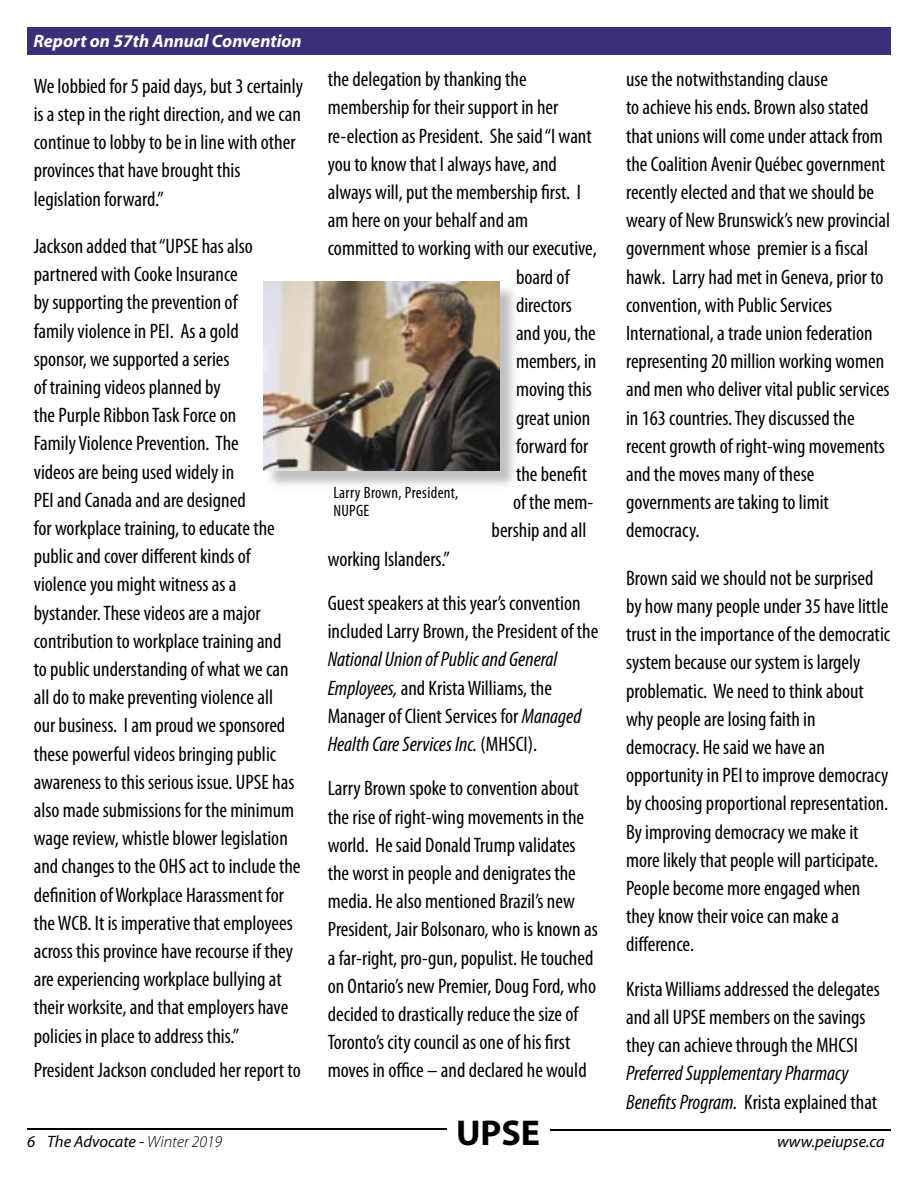
<style>
.page{position:relative;width:918px;height:1188px;background:#fff}
.page>*{position:absolute;margin:0;border:0;box-sizing:border-box;transform-origin:0 0}
.t1{font:700 36px "Myriad Pro";color:#000}
.t2{font:condensed 21px/28.2px "Myriad Pro";color:#000}
.t3{font:italic condensed 21px/28.2px "Myriad Pro";color:#000}
.t4{font:italic 700 18px "Myriad Pro";color:#fff}
.t5{font:italic 16.5px "Myriad Pro";color:#000}
.t6{font:condensed 16.5px/18px "Myriad Pro";letter-spacing:.02em;color:#000}
.s1{font-weight:300}
.s2{font-style:normal}
</style>
<div class="page">
<hr style="left:27px;top:1129px;width:419px;height:1px;background:#000">
<hr style="left:551px;top:1129px;width:340px;height:1px;background:#000">
<div style="left:27px;top:27px;width:864px;height:27px;background:#3c2e79"></div>
<img style="left:263px;top:282px;width:237px;height:189px">
<p class="t4" style="left:34px;top:29px;width:270px">Report on 57th Annual Convention</p>
<p class="t2" style="left:34px;top:71px;width:271px">We lobbied for 5 paid days, but 3 certainly is a step in the right direction, and we can continue to lobby to be in line with other provinces that have brought this legislation forward.”</p>
<p class="t2" style="left:34px;top:232px;width:268px">Jackson added that “UPSE has also partnered with Cooke Insurance<br>by supporting the prevention of<br>family violence in PEI. As a gold<br>sponsor, we supported a series<br>of training videos planned by<br>the Purple Ribbon Task Force on<br>Family Violence Prevention. The<br>videos are being used widely in<br>PEI and Canada and are designed<br>for workplace training, to educate the public and cover different kinds of violence you might witness as a bystander. These videos are a major contribution to workplace training and<br>to public understanding of what we can all do to make preventing violence all<br>our business. I am proud we sponsored these powerful videos bringing public awareness to this serious issue. UPSE has also made submissions for the minimum wage review, whistle blower legislation and changes to the OHS act to include the definition of Workplace Harassment for the WCB. It is imperative that employees across this province have recourse if they are experiencing workplace bullying at their worksite, and that employers have policies in place to address this.”</p>
<p class="t2" style="left:34px;top:1055px;width:268px">President Jackson concluded her report to</p>
<p class="t5" style="left:27px;top:1131px;width:197px">6 The Advocate - <span class="s1">Winter 2019</span></p>
<p class="t2" style="left:328px;top:65px;width:200px">the delegation by thanking the</p>
<p class="t2" style="left:328px;top:93px;width:232px">membership for their support in her</p>
<p class="t2" style="left:328px;top:121px;width:265px">re-election as President. She said “I want</p>
<p class="t2" style="left:328px;top:149px;width:231px">you to know that I always have, and</p>
<p class="t2" style="left:328px;top:178px;width:255px">always will, put the membership first. I</p>
<p class="t2" style="left:328px;top:206px;width:202px">am here on your behalf and am</p>
<p class="t2" style="left:328px;top:234px;width:271px">committed to working with our executive,</p>
<p class="t2" style="left:516px;top:262px;width:55px">board of</p>
<p class="t2" style="left:516px;top:290px;width:57px">directors</p>
<p class="t2" style="left:516px;top:319px;width:81px">and you, the</p>
<p class="t2" style="left:516px;top:347px;width:82px">members, in</p>
<p class="t2" style="left:516px;top:375px;width:78px">moving this</p>
<p class="t2" style="left:516px;top:403px;width:76px">great union</p>
<p class="t2" style="left:516px;top:431px;width:74px">forward for</p>
<p class="t2" style="left:516px;top:460px;width:73px">the benefit</p>
<p class="t2" style="left:513px;top:488px;width:82px">of the mem-</p>
<p class="t2" style="left:492px;top:516px;width:96px">bership and all</p>
<p class="t2" style="left:328px;top:544px;width:124px">working Islanders.”</p>
<p class="t2" style="left:328px;top:589px;width:272px">Guest speakers at this year’s convention included Larry Brown, the President of the</p>
<p class="t3" style="left:328px;top:645px;width:255px">National Union of Public and General Employees, <span class="s2">and Krista Williams, the Manager of Client Services for</span> Managed Health Care Services Inc. <span class="s2">(MHSCI).</span></p>
<p class="t2" style="left:328px;top:774px;width:272px">Larry Brown spoke to convention about the rise of right-wing movements in the world. He said Donald Trump validates the worst in people and denigrates the media. He also mentioned Brazil’s new President, Jair Bolsonaro, who is known as a far-right, pro-gun, populist. He touched on Ontario’s new Premier, Doug Ford, who decided to drastically reduce the size of Toronto’s city council as one of his first moves in office – and declared he would</p>
<p class="t6" style="left:333px;top:484px;width:127px">Larry Brown, President,<br>NUPGE</p>
<h1 class="t1" style="left:456px;top:1109px;width:86px">UPSE</h1>
<p class="t2" style="left:626px;top:65px;width:266px">use the notwithstanding clause<br>to achieve his ends. Brown also stated that unions will come under attack from the Coalition Avenir Québec government recently elected and that we should be weary of New Brunswick’s new provincial government whose premier is a fiscal hawk. Larry had met in Geneva, prior to convention, with Public Services International, a trade union federation representing 20 million working women and men who deliver vital public services in 163 countries. They discussed the recent growth of right-wing movements and the moves many of these governments are taking to limit democracy.</p>
<p class="t2" style="left:626px;top:564px;width:266px">Brown said we should not be surprised by how many people under 35 have little trust in the importance of the democratic system because our system is largely problematic. We need to think about why people are losing faith in democracy. He said we have an opportunity in PEI to improve democracy by choosing proportional representation.<br>By improving democracy we make it more likely that people will participate.<br>People become more engaged when they know their voice can make a difference.</p>
<p class="t2" style="left:626px;top:975px;width:255px">Krista Williams addressed the delegates and all UPSE members on the savings they can achieve through the MHCSI</p>
<p class="t3" style="left:626px;top:1059px;width:253px">Preferred Supplementary Pharmacy<br>Benefits Program. <span class="s2">Krista explained that</span></p>
<p class="t5" style="left:777px;top:1131px;width:109px">www.peiupse.ca</p>
</div>
